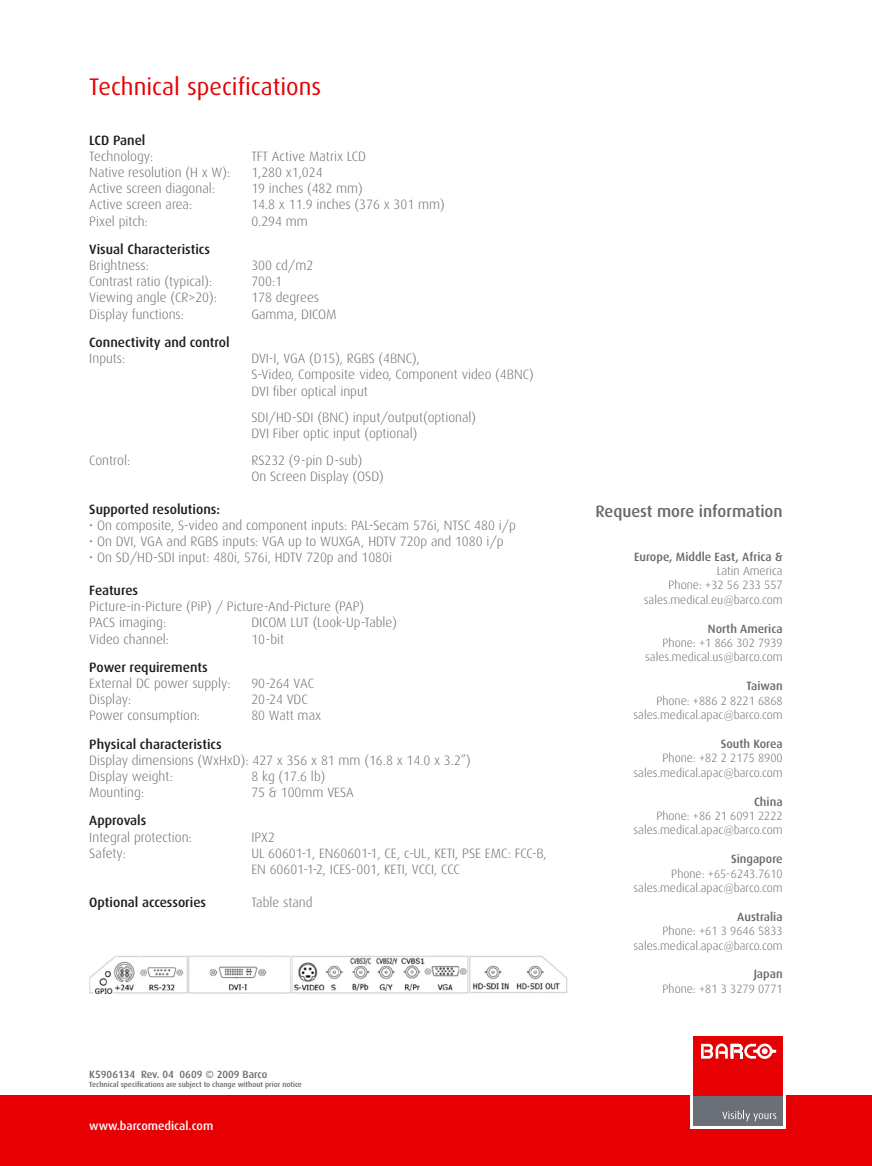
<style>
.page{position:relative;width:872px;height:1166px;background:#fff}
.page>*{position:absolute;margin:0;border:0;box-sizing:border-box;transform-origin:0 0}
.t1{font:24px "Dax";color:#e60004}
.t2{font:500 16.5px "Dax";color:#68676c}
.t3{font:300 13.5px/16.2px "Dax";color:#68676c}
.t4{font:500 13.5px "Dax";color:#1b1c20}
.t5{font:300 12px/14.4px "Dax";color:#68676c;text-align:right}
.t6{font:500 12px "Dax";color:#68676c}
.t7{font:500 12px "Dax";color:#fff}
.t8{font:500 10.5px "Dax";color:#68676c}
.t9{font:500 7.5px "Dax";color:#68676c}
</style>
<div class="page">
<div style="left:0;top:1095px;width:872px;height:70px;background:#e60004"></div>
<svg style="left:690px;top:1036px;width:95px;height:92px"></svg>
<div style="left:693px;top:1095px;width:89px;height:30px;background:#6b7078"></div>
<div style="left:693px;top:1035px;width:89px;height:60px;background:#e60004"></div>
<svg style="left:722px;top:1110px;width:54px;height:10px"></svg>
<svg style="left:701px;top:1043px;width:75px;height:15px"></svg>
<img style="left:89px;top:955px;width:479px;height:40px">
<h1 class="t1" style="left:89px;top:73px;width:233px">Technical specifications</h1>
<p class="t4" style="left:89px;top:132px;width:58px">LCD Panel</p>
<p class="t3" style="left:89px;top:148px;width:66px">Technology:</p>
<p class="t3" style="left:251px;top:148px;width:116px">TFT Active Matrix LCD</p>
<p class="t3" style="left:89px;top:164px;width:142px">Native resolution (H x W):</p>
<p class="t3" style="left:251px;top:164px;width:73px">1,280 x1,024</p>
<p class="t3" style="left:89px;top:180px;width:127px">Active screen diagonal:</p>
<p class="t3" style="left:251px;top:180px;width:113px">19 inches (482 mm)</p>
<p class="t3" style="left:89px;top:197px;width:104px">Active screen area:</p>
<p class="t3" style="left:251px;top:197px;width:195px">14.8 x 11.9 inches (376 x 301 mm)</p>
<p class="t3" style="left:89px;top:213px;width:60px">Pixel pitch:</p>
<p class="t3" style="left:251px;top:213px;width:58px">0.294 mm</p>
<p class="t4" style="left:89px;top:241px;width:122px">Visual Characteristics</p>
<p class="t3" style="left:89px;top:257px;width:61px">Brightness:</p>
<p class="t3" style="left:251px;top:257px;width:63px">300 cd/m2</p>
<p class="t3" style="left:89px;top:273px;width:124px">Contrast ratio (typical):</p>
<p class="t3" style="left:251px;top:273px;width:32px">700:1</p>
<p class="t3" style="left:89px;top:290px;width:129px">Viewing angle (CR&gt;20):</p>
<p class="t3" style="left:251px;top:290px;width:69px">178 degrees</p>
<p class="t3" style="left:89px;top:306px;width:96px">Display functions:</p>
<p class="t3" style="left:251px;top:306px;width:87px">Gamma, DICOM</p>
<p class="t4" style="left:89px;top:334px;width:142px">Connectivity and control</p>
<p class="t3" style="left:89px;top:350px;width:38px">Inputs:</p>
<p class="t3" style="left:251px;top:350px;width:284px">DVI-I, VGA (D15), RGBS (4BNC),<br>S-Video, Composite video, Component video (4BNC)<br>DVI fiber optical input</p>
<p class="t3" style="left:251px;top:409px;width:226px">SDI/HD-SDI (BNC) input/output(optional)<br>DVI Fiber optic input (optional)</p>
<p class="t3" style="left:89px;top:452px;width:42px">Control:</p>
<p class="t3" style="left:251px;top:452px;width:134px">RS232 (9-pin D-sub)<br>On Screen Display (OSD)</p>
<p class="t4" style="left:89px;top:501px;width:132px">Supported resolutions:</p>
<p class="t3" style="left:89px;top:517px;width:428px">• On composite, S-video and component inputs: PAL-Secam 576i, NTSC 480 i/p</p>
<p class="t3" style="left:89px;top:533px;width:416px">• On DVI, VGA and RGBS inputs: VGA up to WUXGA, HDTV 720p and 1080 i/p</p>
<p class="t3" style="left:89px;top:549px;width:304px">• On SD/HD-SDI input: 480i, 576i, HDTV 720p and 1080i</p>
<p class="t4" style="left:89px;top:582px;width:50px">Features</p>
<p class="t3" style="left:89px;top:598px;width:276px">Picture-in-Picture (PiP) / Picture-And-Picture (PAP)<br>PACS imaging:</p>
<p class="t3" style="left:251px;top:614px;width:147px">DICOM LUT (Look-Up-Table)</p>
<p class="t3" style="left:89px;top:630px;width:81px">Video channel:</p>
<p class="t3" style="left:251px;top:630px;width:34px">10-bit</p>
<p class="t4" style="left:89px;top:659px;width:120px">Power requirements</p>
<p class="t3" style="left:89px;top:675px;width:143px">External DC power supply:</p>
<p class="t3" style="left:251px;top:675px;width:64px">90-264 VAC</p>
<p class="t3" style="left:89px;top:691px;width:43px">Display:</p>
<p class="t3" style="left:251px;top:691px;width:58px">20-24 VDC</p>
<p class="t3" style="left:89px;top:707px;width:112px">Power consumption:</p>
<p class="t3" style="left:251px;top:707px;width:71px">80 Watt max</p>
<p class="t4" style="left:89px;top:736px;width:134px">Physical characteristics</p>
<p class="t3" style="left:89px;top:752px;width:383px">Display dimensions (WxHxD): 427 x 356 x 81 mm (16.8 x 14.0 x 3.2”)<br>Display weight:</p>
<p class="t3" style="left:251px;top:768px;width:76px">8 kg (17.6 lb)</p>
<p class="t3" style="left:89px;top:784px;width:56px">Mounting:</p>
<p class="t3" style="left:251px;top:784px;width:104px">75 &amp; 100mm VESA</p>
<p class="t4" style="left:89px;top:813px;width:59px">Approvals</p>
<p class="t3" style="left:89px;top:828px;width:104px">Integral protection:</p>
<p class="t3" style="left:251px;top:828px;width:25px">IPX2</p>
<p class="t3" style="left:89px;top:845px;width:38px">Safety:</p>
<p class="t3" style="left:251px;top:845px;width:297px">UL 60601-1, EN60601-1, CE, c-UL, KETI, PSE EMC: FCC-B,<br>EN 60601-1-2, ICES-001, KETI, VCCI, CCC</p>
<p class="t4" style="left:89px;top:894px;width:118px">Optional accessories</p>
<p class="t3" style="left:251px;top:893px;width:63px">Table stand</p>
<p class="t8" style="left:89px;top:1067px;width:180px">K5906134 Rev. 04 0609 © 2009 Barco</p>
<p class="t9" style="left:89px;top:1079px;width:214px">Technical specifications are subject to change without prior notice</p>
<p class="t7" style="left:89px;top:1118px;width:125px">www.barcomedical.com</p>
<p class="t2" style="left:595px;top:502px;width:189px">Request more information</p>
<p class="t6" style="left:634px;top:549px;width:150px">Europe, Middle East, Africa &amp;</p>
<p class="t5" style="left:644px;top:563px;width:140px">Latin America<br>Phone: +32 56 233 557 sales.medical.eu@barco.com</p>
<p class="t6" style="left:708px;top:621px;width:76px">North America</p>
<p class="t5" style="left:645px;top:635px;width:139px">Phone: +1 866 302 7939 sales.medical.us@barco.com</p>
<p class="t6" style="left:746px;top:679px;width:38px">Taiwan</p>
<p class="t5" style="left:633px;top:693px;width:151px">Phone: +886 2 8221 6868 sales.medical.apac@barco.com</p>
<p class="t6" style="left:720px;top:736px;width:63px">South Korea</p>
<p class="t5" style="left:633px;top:750px;width:151px">Phone: +82 2 2175 8900 sales.medical.apac@barco.com</p>
<p class="t6" style="left:754px;top:794px;width:30px">China</p>
<p class="t5" style="left:633px;top:808px;width:151px">Phone: +86 21 6091 2222 sales.medical.apac@barco.com</p>
<p class="t6" style="left:731px;top:852px;width:53px">Singapore</p>
<p class="t5" style="left:633px;top:866px;width:151px">Phone: +65-6243.7610 sales.medical.apac@barco.com</p>
<p class="t6" style="left:737px;top:909px;width:47px">Australia</p>
<p class="t5" style="left:633px;top:923px;width:151px">Phone: +61 3 9646 5833 sales.medical.apac@barco.com</p>
<p class="t6" style="left:753px;top:967px;width:30px">Japan</p>
<p class="t5" style="left:662px;top:981px;width:122px">Phone: +81 3 3279 0771</p>
</div>
